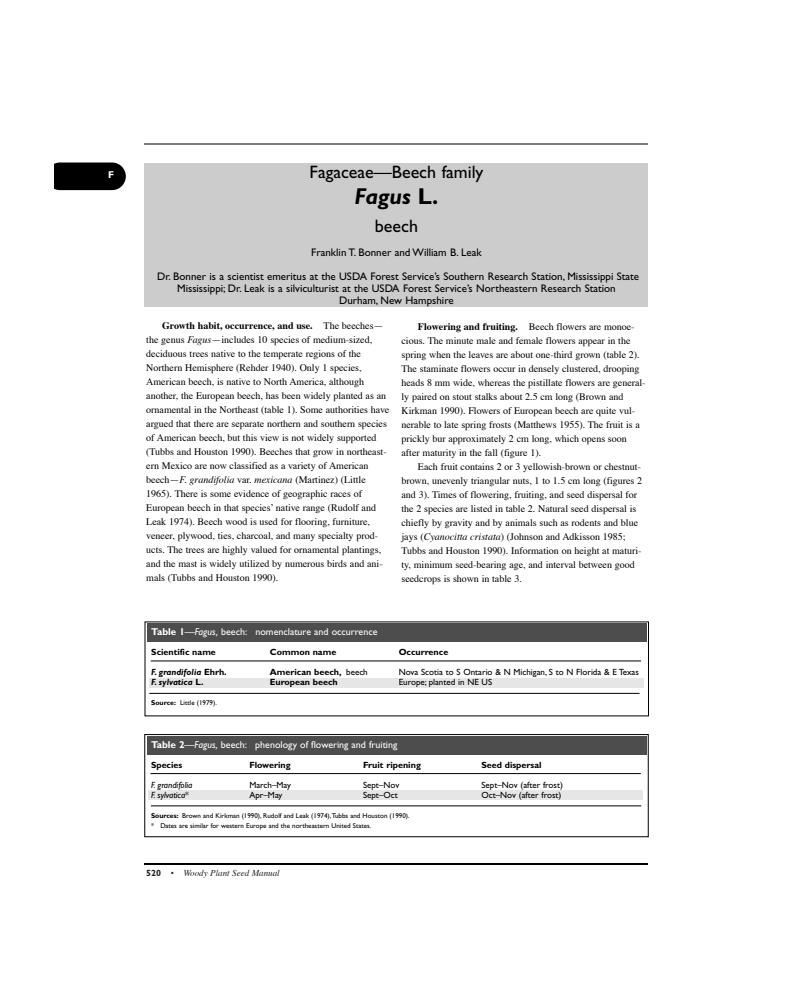
<style>
.page{position:relative;width:792px;height:1008px;background:#fff}
.page>*{position:absolute;margin:0;border:0;box-sizing:border-box;transform-origin:0 0}
.t1{font:italic 700 23px "Gill Sans";color:#000}
.t2{font:18px "Gill Sans";color:#000}
.t3{font:11px/24px "Gill Sans";color:#000;text-align:center}
.t4{font:10px/14px "Times";color:#000}
.t5{font:10px "Gill Sans";color:#fff}
.t6{font:700 10px "Gill Sans";color:#fff}
.t7{font:9px "Gill Sans";color:#000}
.t8{font:700 9px "Gill Sans";color:#000}
.t9{font:italic 700 9px "Gill Sans";color:#000}
.t10{font:italic 9px "Gill Sans";color:#000}
.t11{font:italic 9px "Times";color:#231f20}
.t12{font:7px/10px "Gill Sans";color:#000}
.s1{font-style:normal}
.s2{font-weight:700}
.s3{font-style:italic}
.s4{font-weight:400}
.s5{font-family:"Gill Sans";font-weight:700;font-style:normal}
.s6{font-family:"Gill Sans";font-style:normal}
</style>
<div class="page">
<hr style="left:144px;top:144px;width:504px;height:1px;background:#000">
<hr style="left:144px;top:864px;width:504px;height:1px;background:#000">
<div style="left:54px;top:163px;width:72px;height:27px;background:#000"></div>
<div style="left:144px;top:163px;width:504px;height:144px;background:#ccc"></div>
<div style="left:149px;top:678px;width:495px;height:9px;background:#e6e6e6"></div>
<div style="left:147px;top:623px;width:500px;height:19px;background:#4d4d4d"></div>
<hr style="left:149px;top:693px;width:491px;height:1px;background:#000">
<hr style="left:151px;top:660px;width:490px;height:1px;background:#000">
<div style="left:149px;top:790px;width:494px;height:9px;background:#e6e6e6"></div>
<div style="left:147px;top:736px;width:500px;height:19px;background:#4d4d4d"></div>
<hr style="left:151px;top:805px;width:490px;height:1px;background:#000">
<div style="left:145px;top:734px;width:504px;height:103px;border:1px solid #000"></div>
<hr style="left:151px;top:773px;width:490px;height:1px;background:#000">
<p class="t6" style="left:108px;top:171px;width:8px">F</p>
<h2 class="t2" style="left:310px;top:166px;width:175px">Fagaceae—Beech family</h2>
<h1 class="t1" style="left:355px;top:188px;width:85px">Fagus <span class="s1">L.</span></h1>
<h2 class="t2" style="left:375px;top:220px;width:45px">beech</h2>
<p class="t3" style="left:157px;top:242px;width:484px">Franklin T. Bonner and William B. Leak<br>Dr. Bonner is a scientist emeritus at the USDA Forest Service’s Southern Research Station, Mississippi State</p>
<p class="t3" style="left:177px;top:284px;width:440px;line-height:12px">Mississippi; Dr. Leak is a silviculturist at the USDA Forest Service’s Northeastern Research Station<br>Durham, New Hampshire</p>
<p class="t4" style="left:401px;top:320px;width:246px;text-indent:16px"><span class="s2">Flowering and fruiting.</span> Beech flowers are monoe&shy;cious. The minute male and female flowers appear in the spring when the leaves are about one-third grown (table 2).<br>The staminate flowers occur in densely clustered, drooping heads 8 mm wide, whereas the pistillate flowers are general&shy;ly paired on stout stalks about 2.5 cm long (Brown and Kirkman 1990). Flowers of European beech are quite vul&shy;nerable to late spring frosts (Matthews 1955). The fruit is a prickly bur approximately 2 cm long, which opens soon after maturity in the fall (figure 1).</p>
<p class="t4" style="left:401px;top:460px;width:242px;text-indent:16px">Each fruit contains 2 or 3 yellowish-brown or chestnut&shy;brown, unevenly triangular nuts, 1 to 1.5 cm long (figures 2 and 3). Times of flowering, fruiting, and seed dispersal for the 2 species are listed in table 2. Natural seed dispersal is chiefly by gravity and by animals such as rodents and blue jays (<span class="s3">Cyanocitta cristata</span>) (Johnson and Adkisson 1985; Tubbs and Houston 1990). Information on height at maturi&shy;ty, minimum seed-bearing age, and interval between good seedcrops is shown in table 3.</p>
<p class="t4" style="left:146px;top:319px;width:245px;text-indent:16px"><span class="s2">Growth habit, occurrence, and use.</span> The beeches— the genus <span class="s3">Fagus</span>—includes 10 species of medium-sized, deciduous trees native to the temperate regions of the Northern Hemisphere (Rehder 1940). Only 1 species, American beech, is native to North America, although another, the European beech, has been widely planted as an ornamental in the Northeast (table 1). Some authorities have argued that there are separate northern and southern species of American beech, but this view is not widely supported (Tubbs and Houston 1990). Beeches that grow in northeast&shy;ern Mexico are now classified as a variety of American beech—<span class="s3">F. grandifolia</span> var. <span class="s3">mexicana</span> (Martinez) (Little 1965). There is some evidence of geographic races of European beech in that species’ native range (Rudolf and Leak 1974). Beech wood is used for flooring, furniture, veneer, plywood, ties, charcoal, and many specialty prod&shy;ucts. The trees are highly valued for ornamental plantings, and the mast is widely utilized by numerous birds and ani&shy;mals (Tubbs and Houston 1990).</p>
<p class="t5" style="left:151px;top:628px;width:228px"><span class="s2">Table 1</span>—<span class="s3">Fagus,</span> beech: nomenclature and occurrence</p>
<p class="t8" style="left:151px;top:649px;width:66px">Scientific name</p>
<p class="t8" style="left:270px;top:649px;width:68px">Common name</p>
<p class="t8" style="left:399px;top:649px;width:51px">Occurrence</p>
<p class="t9" style="left:151px;top:669px;width:77px">F. grandifolia <span class="s1">Ehrh.</span></p>
<p class="t8" style="left:270px;top:669px;width:99px">American beech, <span class="s4">beech</span></p>
<p class="t7" style="left:399px;top:669px;width:242px">Nova Scotia to S Ontario &amp; N Michigan, S to N Florida &amp; E Texas</p>
<p class="t9" style="left:151px;top:679px;width:54px">F. sylvatica <span class="s1">L.</span></p>
<p class="t8" style="left:270px;top:679px;width:70px">European beech</p>
<p class="t7" style="left:399px;top:679px;width:95px">Europe; planted in NE US</p>
<p class="t12" style="left:151px;top:698px;width:67px"><span class="s2">Source:</span> Little (1979).</p>
<p class="t5" style="left:151px;top:741px;width:248px"><span class="s2">Table 2</span>—<span class="s3">Fagus,</span> beech: phenology of flowering and fruiting</p>
<p class="t8" style="left:151px;top:761px;width:33px">Species</p>
<p class="t8" style="left:249px;top:761px;width:43px">Flowering</p>
<p class="t8" style="left:363px;top:761px;width:59px">Fruit ripening</p>
<p class="t8" style="left:481px;top:761px;width:62px">Seed dispersal</p>
<p class="t10" style="left:151px;top:781px;width:43px">F. grandifolia</p>
<p class="t7" style="left:249px;top:781px;width:43px">March–May</p>
<p class="t7" style="left:363px;top:781px;width:38px">Sept–Nov</p>
<p class="t7" style="left:481px;top:781px;width:83px">Sept–Nov (after frost)</p>
<p class="t10" style="left:151px;top:791px;width:39px">F. sylvatica<span class="s1">*</span></p>
<p class="t7" style="left:249px;top:791px;width:35px">Apr–May</p>
<p class="t7" style="left:363px;top:791px;width:36px">Sept–Oct</p>
<p class="t7" style="left:481px;top:791px;width:81px">Oct–Nov (after frost)</p>
<p class="t12" style="left:151px;top:811px;width:260px"><span class="s2">Sources:</span> Brown and Kirkman (1990), Rudolf and Leak (1974),Tubbs and Houston (1990). * Dates are similar for western Europe and the northeastern United States.</p>
<p class="t11" style="left:146px;top:869px;width:135px"><span class="s5">520</span> <span class="s6">•</span> Woody Plant Seed Manual</p>
</div>
